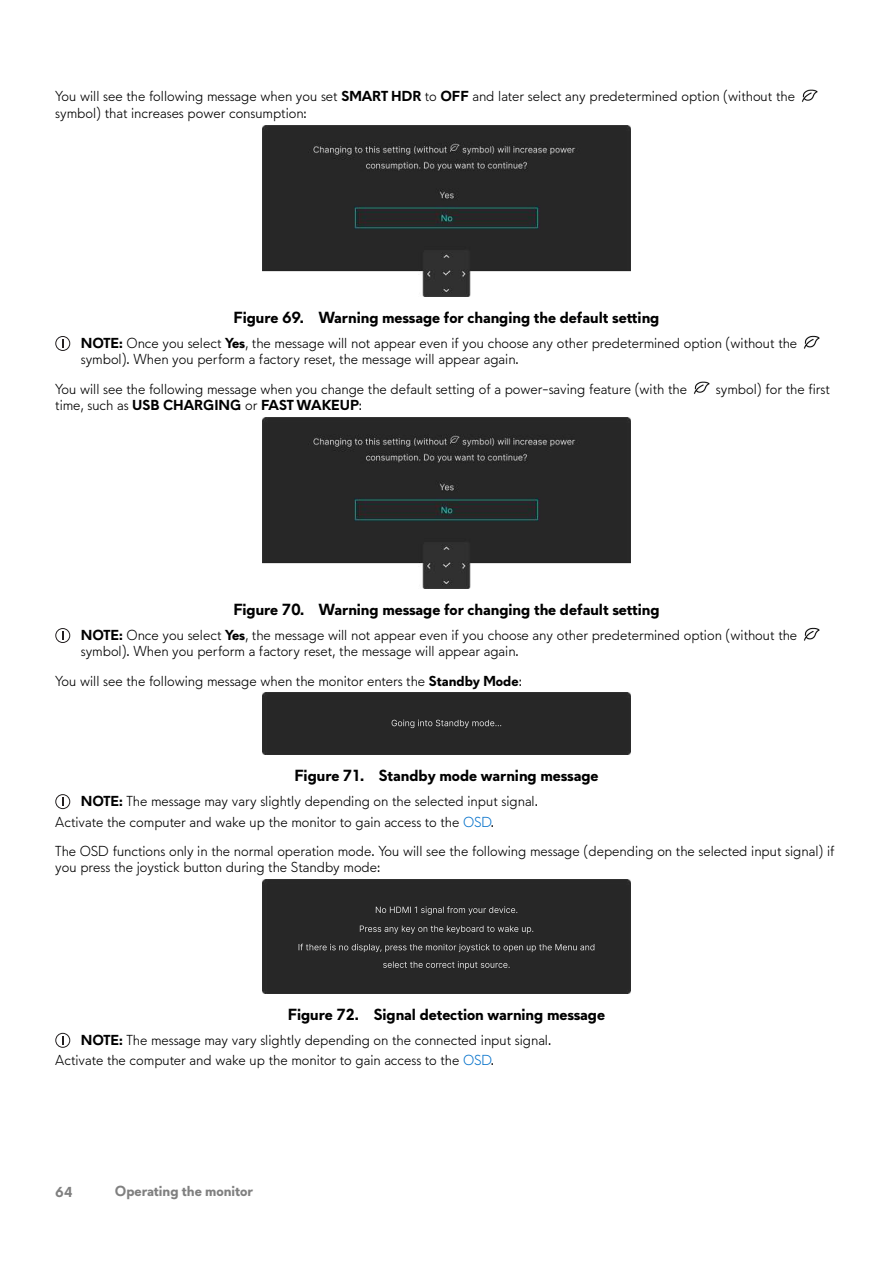
<style>
.page{position:relative;width:893px;height:1263px;background:#fff}
.page>*{position:absolute;margin:0;border:0;box-sizing:border-box;transform-origin:0 0}
.t1{font:700 15px "Alienware";color:#000}
.t2{font:300 13.5px/16.5px "Alienware";color:#000}
.t3{font:700 13.5px "Alienware";color:#000}
.t4{font:700 13.5px "Alienware";color:#808080}
.s1{font-weight:700}
.s2{font-weight:300}
.s3{color:#0672cb}
</style>
<div class="page">
<img style="left:801px;top:89px;width:17px;height:13px">
<img style="left:263px;top:125px;width:367px;height:171px">
<svg style="left:55px;top:336px;width:15px;height:15px"></svg>
<img style="left:804px;top:335px;width:16px;height:14px">
<img style="left:693px;top:381px;width:17px;height:13px">
<img style="left:263px;top:417px;width:367px;height:171px">
<svg style="left:55px;top:628px;width:15px;height:15px"></svg>
<img style="left:804px;top:627px;width:16px;height:14px">
<div style="left:263px;top:693px;width:367px;height:61px;background:#272727"></div>
<svg style="left:55px;top:794px;width:15px;height:15px"></svg>
<div style="left:263px;top:880px;width:367px;height:113px;background:#272727"></div>
<svg style="left:55px;top:1033px;width:15px;height:15px"></svg>
<p class="t2" style="left:55px;top:88px;width:741px">You will see the following message when you set <span class="s1">SMART HDR</span> to <span class="s1">OFF</span> and later select any predetermined option (without the symbol) that increases power consumption:</p>
<p class="t1" style="left:234px;top:307px;width:427px">Figure 69. Warning message for changing the default setting</p>
<p class="t2" style="left:81px;top:335px;width:718px"><span class="s1">NOTE:</span> Once you select <span class="s1">Yes</span>, the message will not appear even if you choose any other predetermined option (without the symbol). When you perform a factory reset, the message will appear again.</p>
<p class="t2" style="left:55px;top:380px;width:633px">You will see the following message when you change the default setting of a power-saving feature (with the</p>
<p class="t2" style="left:716px;top:380px;width:115px">symbol) for the first</p>
<p class="t3" style="left:55px;top:396px;width:308px"><span class="s2">time, such as</span> USB CHARGING <span class="s2">or</span> FAST WAKEUP<span class="s2">:</span></p>
<p class="t1" style="left:233px;top:599px;width:428px">Figure 70. Warning message for changing the default setting</p>
<p class="t2" style="left:81px;top:627px;width:718px"><span class="s1">NOTE:</span> Once you select <span class="s1">Yes</span>, the message will not appear even if you choose any other predetermined option (without the symbol). When you perform a factory reset, the message will appear again.</p>
<p class="t2" style="left:55px;top:672px;width:468px">You will see the following message when the monitor enters the <span class="s1">Standby Mode</span>:</p>
<p class="t1" style="left:294px;top:765px;width:305px">Figure 71. Standby mode warning message</p>
<p class="t2" style="left:55px;top:791px;width:484px;line-height:20.7px;text-indent:26px"><span class="s1">NOTE:</span> The message may vary slightly depending on the selected input signal.<br>Activate the computer and wake up the monitor to gain access to the <span class="s3">OSD</span>.</p>
<p class="t2" style="left:55px;top:843px;width:781px">The OSD functions only in the normal operation mode. You will see the following message (depending on the selected input signal) if you press the joystick button during the Standby mode:</p>
<p class="t1" style="left:288px;top:1004px;width:319px">Figure 72. Signal detection warning message</p>
<p class="t2" style="left:55px;top:1029px;width:497px;line-height:20.7px;text-indent:26px"><span class="s1">NOTE:</span> The message may vary slightly depending on the connected input signal.<br>Activate the computer and wake up the monitor to gain access to the <span class="s3">OSD</span>.</p>
<p class="t4" style="left:55px;top:1182px;width:19px">64</p>
<p class="t4" style="left:115px;top:1182px;width:140px">Operating the monitor</p>
</div>
